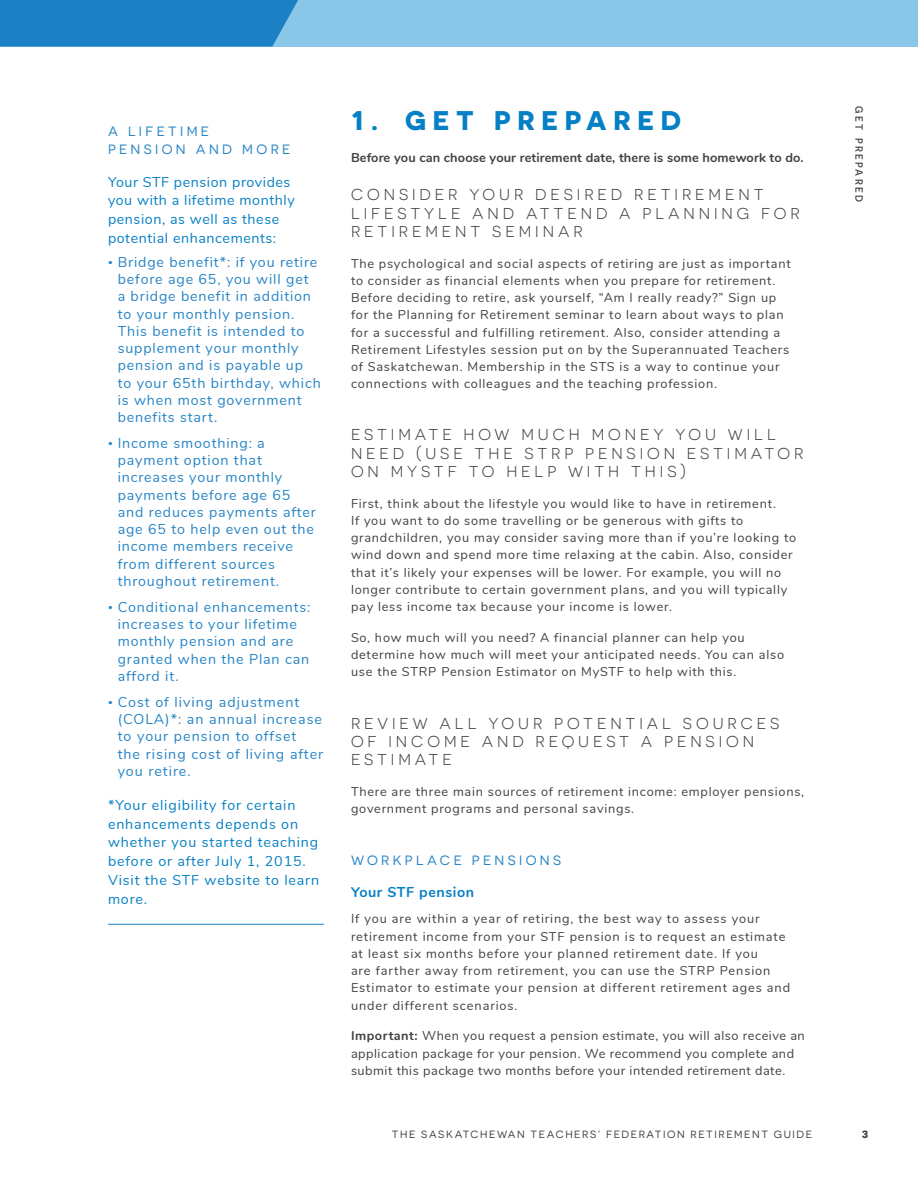
<style>
.page{position:relative;width:918px;height:1188px;background:#fff}
.page>*{position:absolute;margin:0;border:0;box-sizing:border-box;transform-origin:0 0}
.t1{font:700 27px "Novecentosanswide";letter-spacing:.25em;color:#0680c4}
.SUBHEAD_1{font:15.75px/18.3px "Novecentosanswide";letter-spacing:.25em;color:#414042}
.t2{font:14.25px/17.2px "Nunito";letter-spacing:.06em;color:#2684c5}
.CALLOUT{font:14.25px/18.8px "Nunito";letter-spacing:.06em;color:#0680c4}
.CALLOUT-2{font:14.25px/18.8px "Nunito";letter-spacing:.04em;color:#0680c4}
.SUBHEAD_2{font:700 14.25px "Nunito";letter-spacing:.04em;color:#0680c4}
.SUBHEAD_1A{font:13.5px/18.3px "Novecentosanswide";letter-spacing:.25em;color:#2684c5}
.BODY{font:12.75px/17.2px "Nunito";letter-spacing:.06em;color:#414042}
.BODY-2{font:12.75px/17.2px "Nunito";letter-spacing:.04em;color:#414042}
.INTRO{font:700 12.75px "Nunito";letter-spacing:.01em;color:#414042}
.t3{font:10.5px "Novecentosanswide";letter-spacing:.15em;color:#414042}
.t4{font:500 10.5px "Novecentosans";letter-spacing:.23em;color:#414042}
.t5{font:700 10.5px "Novecentosanswide";color:#414042}
.s1{font-size:9px}
.s2{font-weight:700}
</style>
<div class="page">
<hr style="left:108px;top:924px;width:216px;height:1px;background:#1b80c4">
<div style="left:0;top:0;width:918px;height:47px;background:#8ac6e8"></div>
<div style="left:0;top:0;width:298px;height:46px;background:#1b80c4"></div>
<p class="SUBHEAD_1A" style="left:108px;top:122px;width:184px">A LIFETIME<br>PENSION AND MORE</p>
<p class="CALLOUT-2" style="left:108px;top:171px;width:188px">Your STF pension provides you with a lifetime monthly pension, as well as these potential enhancements:</p>
<p class="t2" style="left:118px;top:252px;width:205px;text-indent:-10px"><span class="s1">•</span> Bridge benefit*: if you retire before age 65, you will get<br>a bridge benefit in addition to your monthly pension.<br>This benefit is intended to supplement your monthly pension and is payable up<br>to your 65th birthday, which is when most government benefits start.</p>
<p class="t2" style="left:118px;top:434px;width:200px;text-indent:-10px"><span class="s1">•</span> Income smoothing: a payment option that increases your monthly payments before age 65 and reduces payments after age 65 to help even out the income members receive from different sources throughout retirement.</p>
<p class="t2" style="left:118px;top:597px;width:194px;text-indent:-10px"><span class="s1">•</span> Conditional enhancements: increases to your lifetime monthly pension and are granted when the Plan can afford it.</p>
<p class="t2" style="left:118px;top:692px;width:207px;text-indent:-10px"><span class="s1">•</span> Cost of living adjustment (COLA)*: an annual increase to your pension to offset<br>the rising cost of living after you retire.</p>
<p class="CALLOUT" style="left:108px;top:795px;width:213px">*Your eligibility for certain enhancements depends on whether you started teaching before or after July 1, 2015.<br>Visit the STF website to learn more.</p>
<p class="t1" style="left:351px;top:104px;width:332px">1. GET PREPARED</p>
<p class="INTRO" style="left:351px;top:148px;width:454px">Before you can choose your retirement date, there is some homework to do.</p>
<p class="SUBHEAD_1" style="left:351px;top:185px;width:450px">CONSIDER YOUR DESIRED RETIREMENT<br>LIFESTYLE AND ATTEND A PLANNING FOR<br>RETIREMENT SEMINAR</p>
<p class="BODY" style="left:351px;top:254px;width:441px">The psychological and social aspects of retiring are just as important to consider as financial elements when you prepare for retirement.<br>Before deciding to retire, ask yourself, “Am I really ready?” Sign up for the Planning for Retirement seminar to learn about ways to plan for a successful and fulfilling retirement. Also, consider attending a Retirement Lifestyles session put on by the Superannuated Teachers of Saskatchewan. Membership in the STS is a way to continue your connections with colleagues and the teaching profession.</p>
<p class="SUBHEAD_1" style="left:351px;top:426px;width:454px">ESTIMATE HOW MUCH MONEY YOU WILL<br>NEED (USE THE STRP PENSION ESTIMATOR<br>ON MYSTF TO HELP WITH THIS)</p>
<p class="BODY" style="left:351px;top:494px;width:447px">First, think about the lifestyle you would like to have in retirement.<br>If you want to do some travelling or be generous with gifts to grandchildren, you may consider saving more than if you’re looking to wind down and spend more time relaxing at the cabin. Also, consider that it’s likely your expenses will be lower. For example, you will no longer contribute to certain government plans, and you will typically pay less income tax because your income is lower.</p>
<p class="BODY" style="left:351px;top:628px;width:435px">So, how much will you need? A financial planner can help you determine how much will meet your anticipated needs. You can also use the STRP Pension Estimator on MySTF to help with this.</p>
<p class="SUBHEAD_1" style="left:351px;top:714px;width:430px">REVIEW ALL YOUR POTENTIAL SOURCES<br>OF INCOME AND REQUEST A PENSION<br>ESTIMATE</p>
<p class="BODY" style="left:351px;top:782px;width:455px">There are three main sources of retirement income: employer pensions, government programs and personal savings.</p>
<p class="SUBHEAD_1A" style="left:351px;top:851px;width:212px">WORKPLACE PENSIONS</p>
<p class="SUBHEAD_2" style="left:351px;top:882px;width:125px">Your STF pension</p>
<p class="BODY" style="left:351px;top:910px;width:441px">If you are within a year of retiring, the best way to assess your retirement income from your STF pension is to request an estimate at least six months before your planned retirement date. If you<br>are farther away from retirement, you can use the STRP Pension Estimator to estimate your pension at different retirement ages and under different scenarios.</p>
<p class="BODY-2" style="left:351px;top:1027px;width:455px"><span class="s2">Important:</span> When you request a pension estimate, you will also receive an application package for your pension. We recommend you complete and submit this package two months before your intended retirement date.</p>
<p class="t4" style="left:865px;top:106px;width:97px;rotate:90deg">Get prepared</p>
<p class="t3" style="left:392px;top:1129px;width:422px">THE SASKATCHEWAN TEACHERS’ FEDERATION RETIREMENT GUIDE</p>
<p class="t5" style="left:862px;top:1128px;width:8px">3</p>
</div>
